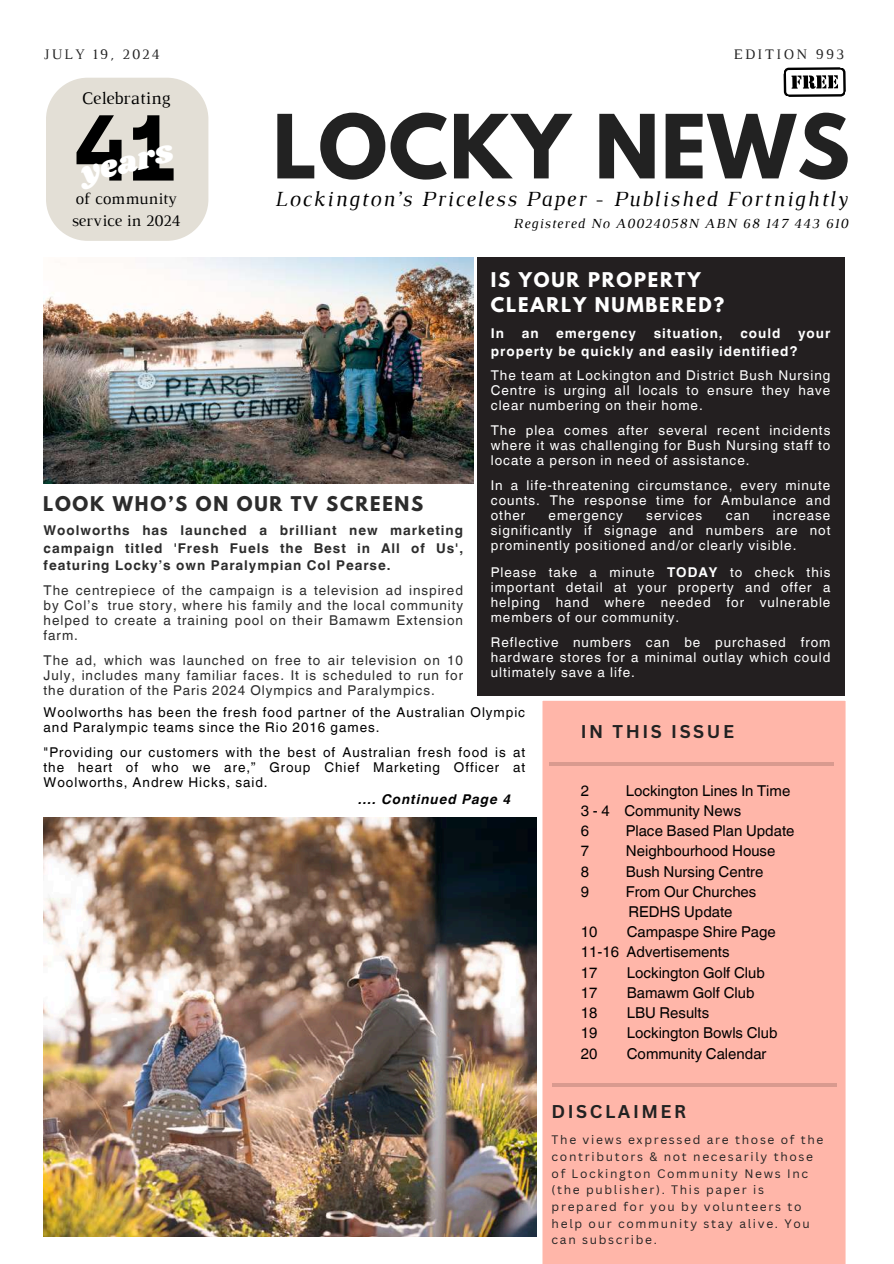
<style>
.page{position:relative;width:894px;height:1264px;background:#fff}
.page>*{position:absolute;margin:0;border:0;box-sizing:border-box;transform-origin:0 0}
.t1{font:700 78.3px "League Spartan";letter-spacing:.02em;color:#222}
.t2{font:31.5px "Shrikhand";color:#fff}
.t3{font:italic 22.05px "Luthier";letter-spacing:.07em;color:#000}
.t4{font:700 18px/24.8px "League Spartan";letter-spacing:.1em;color:#fff}
.t5{font:700 18px "League Spartan";letter-spacing:.1em;color:#2c2c2c}
.t6{font:700 18px "Canva Sans";letter-spacing:.14em;color:#222}
.t7{font:18px "Luthier";color:#000}
.t8{font:16.5px/22.5px "Luthier";color:#000}
.t9{font:15px/20.2px "Helvetica World";color:#000}
.t10{font:14.85px "Luthier";letter-spacing:.14em;color:#222}
.t11{font:italic 14.1px "Luthier";letter-spacing:.07em;color:#000}
.t12{font:13.5px/15px "Helvetica World";letter-spacing:.07em;color:#fff;text-align:justify}
.t13{font:13.5px/15px "Helvetica World";letter-spacing:.07em;color:#2c2c2c;text-align:justify}
.t14{font:13.5px/15px "Helvetica World";letter-spacing:.07em;color:#000}
.t15{font:700 13.5px/17.2px "Helvetica World";letter-spacing:.07em;color:#2c2c2c;text-align:justify}
.t16{font:700 13.5px "Helvetica World";letter-spacing:.07em;color:#fff}
.t17{font:italic 700 13.5px "Helvetica World";letter-spacing:.07em;color:#000}
.t18{font:12px/16.6px "Canva Sans";letter-spacing:.14em;color:#222}
.s1{font-weight:700}
</style>
<div class="page">
<div style="left:536px;top:695px;width:310px;height:568px;background:#ffb6a9"></div>
<svg style="left:551px;top:1082px;width:285px;height:4px"></svg>
<hr style="left:549px;top:762px;width:284px;height:3px;background:#000">
<svg style="left:783px;top:67px;width:63px;height:30px"></svg>
<svg style="left:46px;top:78px;width:162px;height:163px;background:#cdc9c2"></svg>
<div style="left:477px;top:257px;width:367px;height:438px;background:#231f20"></div>
<img style="left:44px;top:257px;width:429px;height:226px">
<img style="left:44px;top:817px;width:492px;height:418px">
<p class="t10" style="left:44px;top:49px;width:118px">JULY 19, 2024</p>
<p class="t10" style="left:733px;top:49px;width:112px">EDITION 993</p>
<h3 class="t7" style="left:82px;top:91px;width:90px">Celebrating</h3>
<h2 class="t2" style="left:75px;top:153px;width:96px;rotate:-15deg">years</h2>
<p class="t8" style="left:72px;top:188px;width:111px">of community service in 2024</p>
<h1 class="t1" style="left:272px;top:108px;width:578px">LOCKY NEWS</h1>
<h3 class="t3" style="left:274px;top:190px;width:574px">Lockington’s Priceless Paper - Published Fortnightly</h3>
<p class="t11" style="left:513px;top:218px;width:335px">Registered No A0024058N ABN 68 147 443 610</p>
<h3 class="t4" style="left:490px;top:269px;width:235px">IS YOUR PROPERTY<br>CLEARLY NUMBERED?</h3>
<h3 class="t5" style="left:43px;top:494px;width:382px">LOOK WHO’S ON OUR TV SCREENS</h3>
<p class="t15" style="left:44px;top:520px;width:421px">Woolworths has launched a brilliant new marketing campaign titled 'Fresh Fuels the Best in All of Us', featuring Locky’s own Paralympian Col Pearse.</p>
<p class="t13" style="left:44px;top:582px;width:421px">The centrepiece of the campaign is a television ad inspired by Col’s true story, where his family and the local community helped to create a training pool on their Bamawm Extension farm.</p>
<p class="t13" style="left:44px;top:652px;width:421px">The ad, which was launched on free to air television on 10<br>July, includes many familiar faces. It is scheduled to run for the duration of the Paris 2024 Olympics and Paralympics.</p>
<p class="t16" style="left:490px;top:322px;width:15px">In</p>
<p class="t16" style="left:521px;top:322px;width:18px">an</p>
<p class="t16" style="left:556px;top:322px;width:81px">emergency</p>
<p class="t16" style="left:653px;top:322px;width:70px">situation,</p>
<p class="t16" style="left:740px;top:322px;width:42px">could</p>
<p class="t16" style="left:797px;top:322px;width:34px">your</p>
<p class="t16" style="left:490px;top:340px;width:308px">property be quickly and easily identified?</p>
<p class="t12" style="left:490px;top:368px;width:341px">The team at Lockington and District Bush Nursing Centre is urging all locals to ensure they have clear numbering on their home.</p>
<p class="t12" style="left:490px;top:423px;width:341px">The plea comes after several recent incidents where it was challenging for Bush Nursing staff to locate a person in need of assistance.</p>
<p class="t12" style="left:490px;top:478px;width:341px">In a life-threatening circumstance, every minute counts. The response time for Ambulance and other</p>
<p class="t12" style="left:490px;top:508px;width:341px;text-indent:282px">increase significantly if signage and numbers are not prominently positioned and/or clearly visible.</p>
<p class="t12" style="left:490px;top:565px;width:341px">Please take a minute <span class="s1">TODAY</span> to check this important detail at your property and offer a helping hand where needed for vulnerable members of our community.</p>
<p class="t12" style="left:490px;top:634px;width:341px">Reflective numbers can be purchased from hardware stores for a minimal outlay which could ultimately save a life.</p>
<p class="t12" style="left:548px;top:508px;width:76px">emergency</p>
<p class="t12" style="left:646px;top:508px;width:58px">services</p>
<p class="t12" style="left:725px;top:508px;width:25px">can</p>
<p class="t14" style="left:44px;top:705px;width:483px">Woolworths has been the fresh food partner of the Australian Olympic and Paralympic teams since the Rio 2016 games.</p>
<p class="t14" style="left:44px;top:744px;width:483px;text-align:justify">"Providing our customers with the best of Australian fresh food is at the heart of who we are,” Group Chief Marketing Officer at Woolworths, Andrew Hicks, said.</p>
<p class="t17" style="left:358px;top:788px;width:154px">.... Continued Page 4</p>
<h3 class="t6" style="left:580px;top:719px;width:155px">IN THIS ISSUE</h3>
<p class="t9" style="left:580px;top:780px;width:211px;text-indent:45px">Lockington Lines In Time<br>3 - 4 Community News<br>6</p>
<p class="t9" style="left:580px;top:780px;width:10px">2</p>
<p class="t9" style="left:625px;top:820px;width:170px">Place Based Plan Update</p>
<p class="t9" style="left:580px;top:841px;width:10px">7</p>
<p class="t9" style="left:625px;top:841px;width:151px">Neighbourhood House</p>
<p class="t9" style="left:580px;top:861px;width:10px">8</p>
<p class="t9" style="left:625px;top:861px;width:139px">Bush Nursing Centre</p>
<p class="t9" style="left:580px;top:881px;width:10px">9</p>
<p class="t9" style="left:625px;top:881px;width:132px">From Our Churches<br>REDHS Update</p>
<p class="t9" style="left:580px;top:921px;width:18px">10</p>
<p class="t9" style="left:580px;top:921px;width:196px;text-indent:46px">Campaspe Shire Page<br>11-16 Advertisements<br>17</p>
<p class="t9" style="left:626px;top:962px;width:139px">Lockington Golf Club</p>
<p class="t9" style="left:580px;top:982px;width:18px">17</p>
<p class="t9" style="left:626px;top:982px;width:129px">Bamawm Golf Club</p>
<p class="t9" style="left:580px;top:1002px;width:18px">18</p>
<p class="t9" style="left:626px;top:1002px;width:84px">LBU Results</p>
<p class="t9" style="left:580px;top:1023px;width:18px">19</p>
<p class="t9" style="left:626px;top:1023px;width:152px">Lockington Bowls Club</p>
<p class="t9" style="left:580px;top:1043px;width:18px">20</p>
<p class="t9" style="left:626px;top:1043px;width:141px">Community Calendar</p>
<h3 class="t6" style="left:551px;top:1098px;width:136px">DISCLAIMER</h3>
<p class="t18" style="left:551px;top:1131px;width:273px">The views expressed are those of the contributors &amp; not necesarily those of Lockington Community News Inc (the publisher). This paper is prepared for you by volunteers to help our community stay alive. You can subscribe.</p>
</div>
